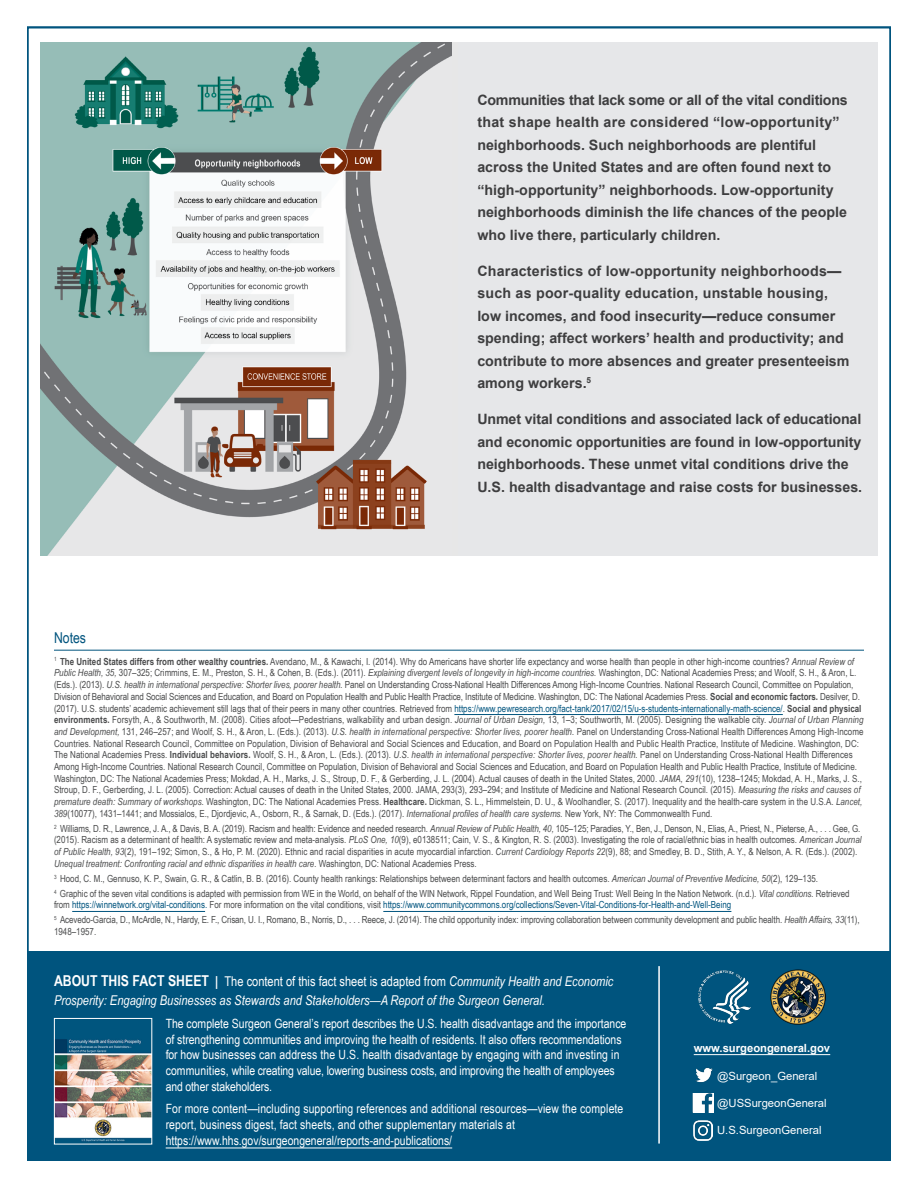
<style>
.page{position:relative;width:918px;height:1188px;background:#fff}
.page>*{position:absolute;margin:0;border:0;box-sizing:border-box;transform-origin:0 0}
.H2_-_Endnotes{font:15px "Arial Narrow";color:#00547e}
.Paragraph_Bold{font:700 14.25px/22.5px "Arial";color:#3e3e3f}
.Paragraph{font:italic 13.5px/19.5px "Arial Narrow";color:#fff}
.Paragraph-2{font:12.75px/15.8px "Arial Narrow";color:#fff}
.Paragraph-3{font:11.25px "Arial";color:#fff}
.Paragraph-4{font:700 11.25px "Arial";color:#fff}
.Endnotes{font:9.75px/11.7px "Arial Narrow";color:#4b4c4d}
.s1{font-weight:700}
.s2{font-style:italic}
.s3{color:#00547e}
.s4{font-weight:700;font-style:normal;font-size:15px}
.s5{font-weight:700;font-style:normal}
.s6{font-style:normal}
</style>
<div class="page">
<div style="left:28px;top:951px;width:862px;height:209px;background:#00547e"></div>
<hr style="left:658px;top:966px;width:2px;height:178px;background:#fff">
<div style="left:40px;top:42px;width:838px;height:514px;background:#e6e7e9"></div>
<hr style="left:54px;top:650px;width:810px;height:1px;background:#00547e">
<hr style="left:454px;top:714px;width:329px;height:1px;background:#00547e">
<hr style="left:72px;top:911px;width:133px;height:1px;background:#00547e">
<hr style="left:383px;top:911px;width:348px;height:1px;background:#00547e">
<img style="left:40px;top:42px;width:411px;height:514px">
<img style="left:695px;top:1067px;width:18px;height:16px">
<img style="left:692px;top:1093px;width:22px;height:20px">
<img style="left:693px;top:1120px;width:20px;height:20px">
<hr style="left:694px;top:1054px;width:136px;height:1px;background:#fff">
<img style="left:698px;top:970px;width:53px;height:54px">
<img style="left:770px;top:970px;width:56px;height:55px">
<hr style="left:166px;top:1148px;width:286px;height:1px;background:#fff">
<img style="left:56px;top:1039px;width:94px;height:103px">
<div style="left:54px;top:1018px;width:98px;height:126px;border:1px solid #fff"></div>
<p class="Paragraph_Bold" style="left:477px;top:89px;width:372px">Communities that lack some or all of the vital conditions that shape health are considered “low-opportunity” neighborhoods. Such neighborhoods are plentiful across the United States and are often found next to “high-opportunity” neighborhoods. Low-opportunity neighborhoods diminish the life chances of the people who live there, particularly children.</p>
<p class="Paragraph_Bold" style="left:477px;top:260px;width:374px">Characteristics of low-opportunity neighborhoods— such as poor-quality education, unstable housing, low incomes, and food insecurity—reduce consumer spending; affect workers’ health and productivity; and contribute to more absences and greater presenteeism among workers.<sup>5</sup></p>
<p class="Paragraph_Bold" style="left:477px;top:408px;width:386px">Unmet vital conditions and associated lack of educational and economic opportunities are found in low-opportunity neighborhoods. These unmet vital conditions drive the U.S. health disadvantage and raise costs for businesses.</p>
<h2 class="H2_-_Endnotes" style="left:54px;top:627px;width:34px">Notes</h2>
<p class="Endnotes" style="left:54px;top:655px;width:811px"><sup>1</sup> <span class="s1">The United States differs from other wealthy countries.</span> Avendano, M., &amp; Kawachi, I. (2014). Why do Americans have shorter life expectancy and worse health than people in other high-income countries? <span class="s2">Annual Review of Public Health, 35,</span> 307–325; Crimmins, E. M., Preston, S. H., &amp; Cohen, B. (Eds.). (2011). <span class="s2">Explaining divergent levels of longevity in high-income countries.</span> Washington, DC: National Academies Press; and Woolf, S. H., &amp; Aron, L. (Eds.). (2013). <span class="s2">U.S. health in international perspective: Shorter lives, poorer health.</span> Panel on Understanding Cross-National Health Differences Among High-Income Countries. National Research Council, Committee on Population, Division of Behavioral and Social Sciences and Education, and Board on Population Health and Public Health Practice, Institute of Medicine. Washington, DC: The National Academies Press. <span class="s1">Social and economic factors.</span> Desilver, D. (2017). U.S. students’ academic achievement still lags that of their peers in many other countries. Retrieved from <span class="s3">https://www.pewresearch.org/fact-tank/2017/02/15/u-s-students-internationally-math-science/</span>. <span class="s1">Social and physical environments.</span> Forsyth, A., &amp; Southworth, M. (2008). Cities afoot—Pedestrians, walkability and urban design. <span class="s2">Journal of Urban Design,</span> 13, 1–3; Southworth, M. (2005). Designing the walkable city. <span class="s2">Journal of Urban Planning and Development,</span> 131, 246–257; and Woolf, S. H., &amp; Aron, L. (Eds.). (2013). <span class="s2">U.S. health in international perspective: Shorter lives, poorer health.</span> Panel on Understanding Cross-National Health Differences Among High-Income Countries. National Research Council, Committee on Population, Division of Behavioral and Social Sciences and Education, and Board on Population Health and Public Health Practice, Institute of Medicine. Washington, DC:<br>The National Academies Press. <span class="s1">Individual behaviors.</span> Woolf, S. H., &amp; Aron, L. (Eds.). (2013). <span class="s2">U.S. health in international perspective: Shorter lives, poorer health.</span> Panel on Understanding Cross-National Health Differences Among High-Income Countries. National Research Council, Committee on Population, Division of Behavioral and Social Sciences and Education, and Board on Population Health and Public Health Practice, Institute of Medicine.<br>Washington, DC: The National Academies Press; Mokdad, A. H., Marks, J. S., Stroup, D. F., &amp; Gerberding, J. L. (2004). Actual causes of death in the United States, 2000. <span class="s2">JAMA, 291</span>(10), 1238–1245; Mokdad, A. H., Marks, J. S., Stroup, D. F., Gerberding, J. L. (2005). Correction: Actual causes of death in the United States, 2000. JAMA, 293(3), 293–294; and Institute of Medicine and National Research Council. (2015). <span class="s2">Measuring the risks and causes of premature death: Summary of workshops.</span> Washington, DC: The National Academies Press. <span class="s1">Healthcare.</span> Dickman, S. L., Himmelstein, D. U., &amp; Woolhandler, S. (2017). Inequality and the health-care system in the U.S.A. <span class="s2">Lancet, 389</span>(10077), 1431–1441; and Mossialos, E., Djordjevic, A., Osborn, R., &amp; Sarnak, D. (Eds.). (2017). <span class="s2">International profiles of health care systems.</span> New York, NY: The Commonwealth Fund.</p>
<p class="Endnotes" style="left:54px;top:822px;width:809px"><sup>2</sup> Williams, D. R., Lawrence, J. A., &amp; Davis, B. A. (2019). Racism and health: Evidence and needed research. <span class="s2">Annual Review of Public Health, 40,</span> 105–125; Paradies, Y., Ben, J., Denson, N., Elias, A., Priest, N., Pieterse, A., . . . Gee, G. (2015). Racism as a determinant of health: A systematic review and meta-analysis. <span class="s2">PLoS One, 10</span>(9), e0138511; Cain, V. S., &amp; Kington, R. S. (2003). Investigating the role of racial/ethnic bias in health outcomes. <span class="s2">American Journal of Public Health, 93</span>(2), 191–192; Simon, S., &amp; Ho, P. M. (2020). Ethnic and racial disparities in acute myocardial infarction. <span class="s2">Current Cardiology Reports 22</span>(9), 88; and Smedley, B. D., Stith, A. Y., &amp; Nelson, A. R. (Eds.). (2002).<br><span class="s2">Unequal treatment: Confronting racial and ethnic disparities in health care.</span> Washington, DC: National Academies Press.</p>
<p class="Endnotes" style="left:54px;top:872px;width:766px"><sup>3</sup> Hood, C. M., Gennuso, K. P., Swain, G. R., &amp; Catlin, B. B. (2016). County health rankings: Relationships between determinant factors and health outcomes. <span class="s2">American Journal of Preventive Medicine, 50</span>(2), 129–135.</p>
<p class="Endnotes" style="left:54px;top:887px;width:797px"><sup>4</sup> Graphic of the seven vital conditions is adapted with permission from WE in the World, on behalf of the WIN Network, Rippel Foundation, and Well Being Trust: Well Being In the Nation Network. (n.d.). <span class="s2">Vital conditions.</span> Retrieved from <span class="s3">https://winnetwork.org/vital-conditions.</span> For more information on the vital conditions, visit <span class="s3">https://www.communitycommons.org/collections/Seven-Vital-Conditions-for-Health-and-Well-Being</span></p>
<p class="Endnotes" style="left:54px;top:914px;width:807px"><sup>5</sup> Acevedo-Garcia, D., McArdle, N., Hardy, E. F., Crisan, U. I., Romano, B., Norris, D., . . . Reece, J. (2014). The child opportunity index: improving collaboration between community development and public health. <span class="s2">Health Affairs, 33</span>(11),<br>1948–1957.</p>
<p class="Paragraph" style="left:54px;top:971px;width:561px"><span class="s4">ABOUT THIS FACT SHEET</span> <span class="s5">|</span> <span class="s6">The content of this fact sheet is adapted from</span> Community Health and Economic<br>Prosperity: Engaging Businesses as Stewards and Stakeholders—A Report of the Surgeon General.</p>
<p class="Paragraph-2" style="left:166px;top:1015px;width:462px">The complete Surgeon General’s report describes the U.S. health disadvantage and the importance of strengthening communities and improving the health of residents. It also offers recommendations for how businesses can address the U.S. health disadvantage by engaging with and investing in communities, while creating value, lowering business costs, and improving the health of employees and other stakeholders.</p>
<p class="Paragraph-2" style="left:166px;top:1101px;width:459px">For more content—including supporting references and additional resources—view the complete report, business digest, fact sheets, and other supplementary materials at https://www.hhs.gov/surgeongeneral/reports-and-publications/</p>
<p class="Paragraph-4" style="left:694px;top:1040px;width:138px">www.surgeongeneral.gov</p>
<p class="Paragraph-3" style="left:717px;top:1068px;width:102px">@Surgeon_General</p>
<p class="Paragraph-3" style="left:717px;top:1096px;width:111px">@USSurgeonGeneral</p>
<p class="Paragraph-3" style="left:717px;top:1123px;width:106px">U.S.SurgeonGeneral</p>
</div>
